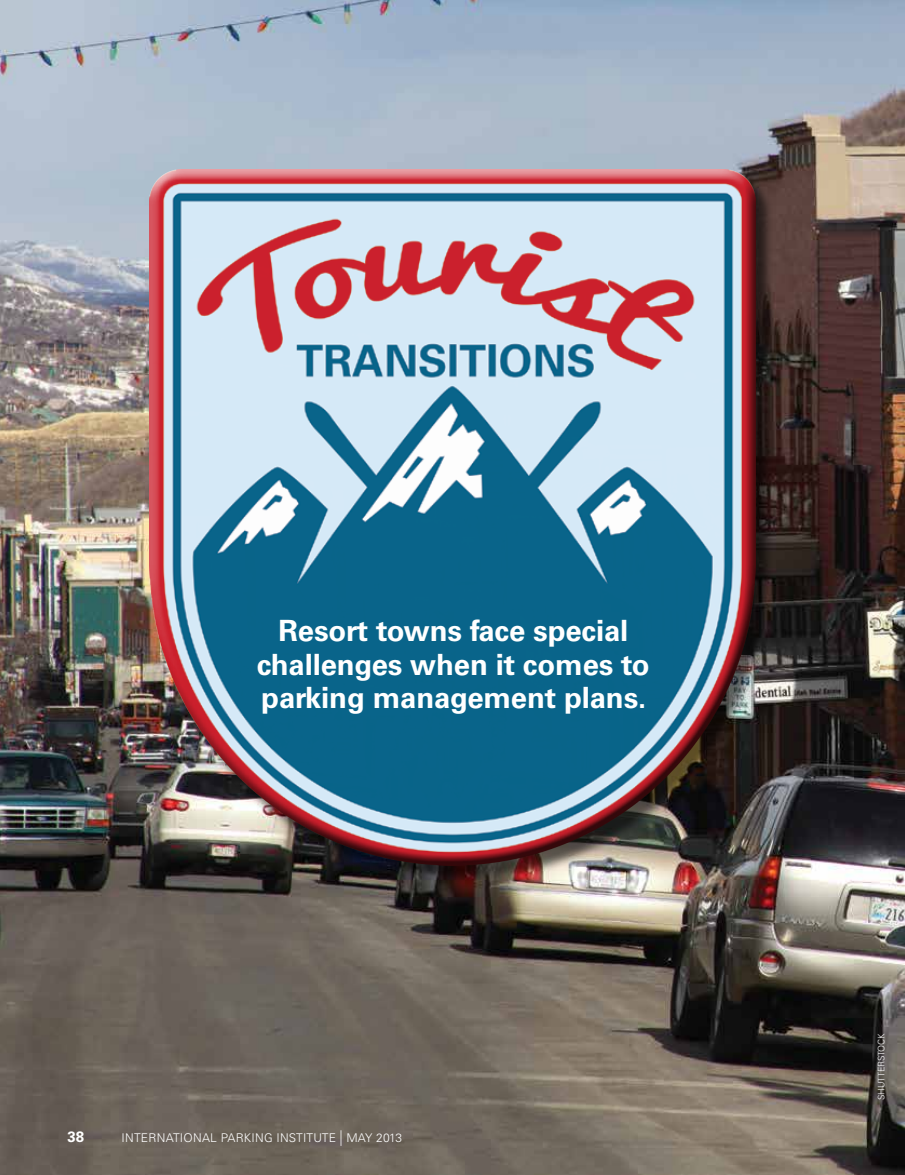
<style>
.page{position:relative;width:905px;height:1175px;background:#fff}
.page>*{position:absolute;margin:0;border:0;box-sizing:border-box;transform-origin:0 0}
.t1{font:700 29.25px/33.8px "Univers LT Std";letter-spacing:-.005em;color:#fff;text-align:center}
.t2{font:700 15px "Univers LT Std";color:#fff}
.t3{font:300 12px "Univers LT Std";letter-spacing:.02em;color:#fff}
.t4{font:300 9px "Univers LT Std";letter-spacing:-.01em;color:#fff}
.s1{font-weight:300;font-size:12px}
.s2{font-size:15.6px}
</style>
<div class="page">
<img style="left:0;top:0;width:904px;height:1174px">
<div style="left:152px;top:172px;width:622px;height:711px;background:#000;opacity:.58"></div>
<div style="left:149px;top:168px;width:607px;height:541px;background:#fff;opacity:.75"></div>
<div style="left:162px;top:178px;width:594px;height:688px;background:#000;opacity:.75"></div>
<p class="t1" style="left:257px;top:614px;width:394px">Resort towns face special challenges when it comes to parking management plans.</p>
<p class="t2" style="left:68px;top:1127px;width:34px">38 <span class="s1">IN</span></p>
<p class="t3" style="left:134px;top:1130px;width:16px">TERNA</p>
<p class="t3" style="left:173px;top:1130px;width:21px">TIONA</p>
<p class="t3" style="left:210px;top:1130px;width:193px">L PAR KIN G IN STITUTE <span class="s2">|</span> MAY 2013</p>
<p class="t4" style="left:875px;top:1100px;width:68px;rotate:-90deg">SHUTTERSTOCK</p>
</div>
